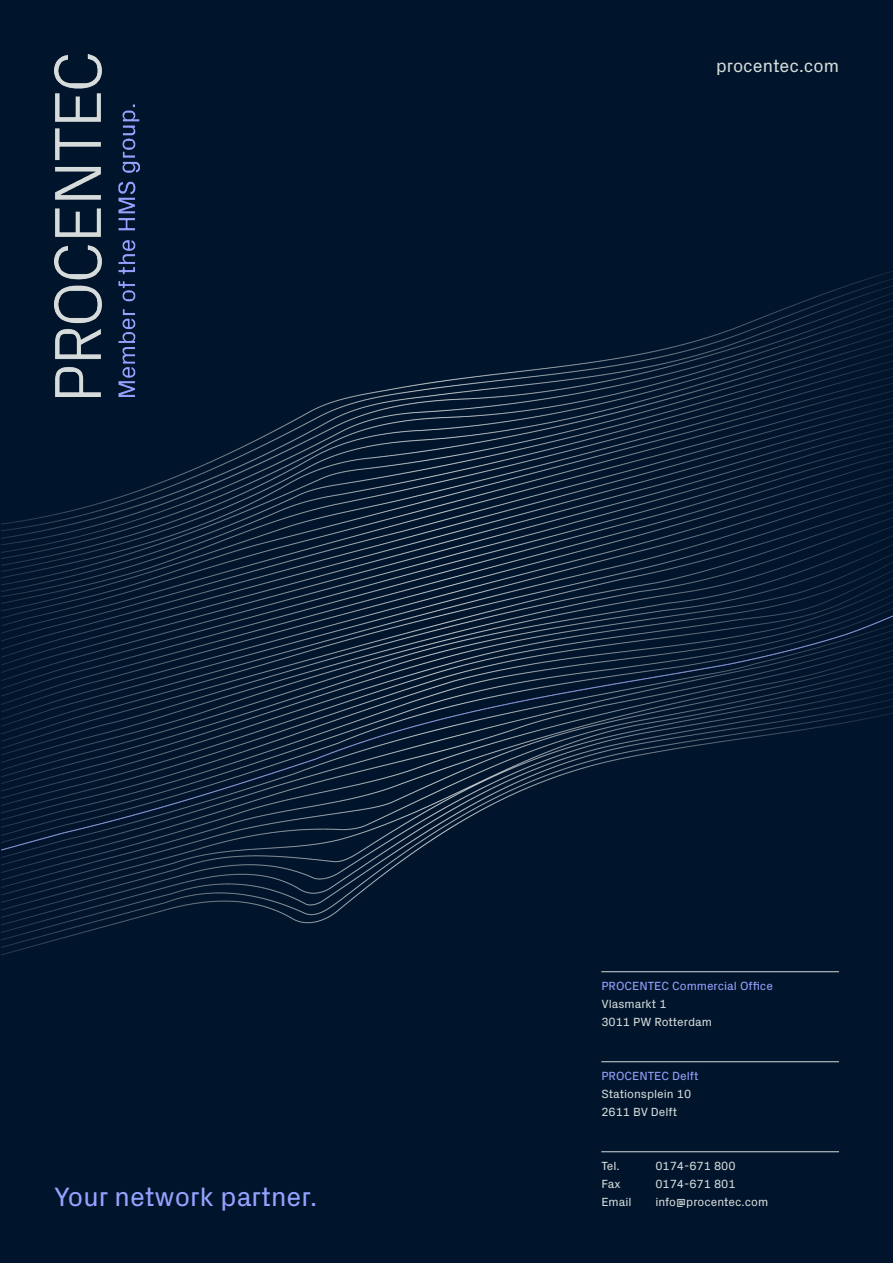
<style>
.page{position:relative;width:893px;height:1263px;background:#00142b}
.page>*{position:absolute;margin:0;border:0;box-sizing:border-box;transform-origin:0 0}
.t1{font:27px "Px Grotesk";color:#94a3ff}
.t2{font:18px "Px Grotesk";color:#d6dbdb}
.t3{font:12px/18px "Px Grotesk";color:#d6dbdb}
.t4{font:12px "Px Grotesk";color:#94a3ff}
</style>
<div class="page">
<hr style="left:601px;top:1061px;width:238px;height:1px;background:#d6dbdb">
<hr style="left:601px;top:1151px;width:238px;height:1px;background:#d6dbdb">
<img style="left:1px;top:271px;width:892px;height:702px">
<img style="left:54px;top:54px;width:85px;height:342px">
<h2 class="t2" style="left:716px;top:53px;width:124px">procentec.com</h2>
<h1 class="t1" style="left:54px;top:1177px;width:265px">Your network partner.</h1>
<p class="t4" style="left:601px;top:977px;width:173px">PROCENTEC Commercial Office</p>
<p class="t3" style="left:601px;top:994px;width:112px">Vlasmarkt 1<br>3011 PW Rotterdam</p>
<p class="t4" style="left:601px;top:1067px;width:99px">PROCENTEC Delft</p>
<p class="t3" style="left:601px;top:1084px;width:91px">Stationsplein 10<br>2611 BV Delft</p>
<p class="t3" style="left:601px;top:1156px;width:20px">Tel.</p>
<p class="t3" style="left:655px;top:1156px;width:82px">0174-671 800</p>
<p class="t3" style="left:601px;top:1174px;width:21px">Fax</p>
<p class="t3" style="left:655px;top:1174px;width:82px">0174-671 801</p>
<p class="t3" style="left:601px;top:1192px;width:32px">Email</p>
<p class="t3" style="left:655px;top:1192px;width:114px">info@procentec.com</p>
</div>
